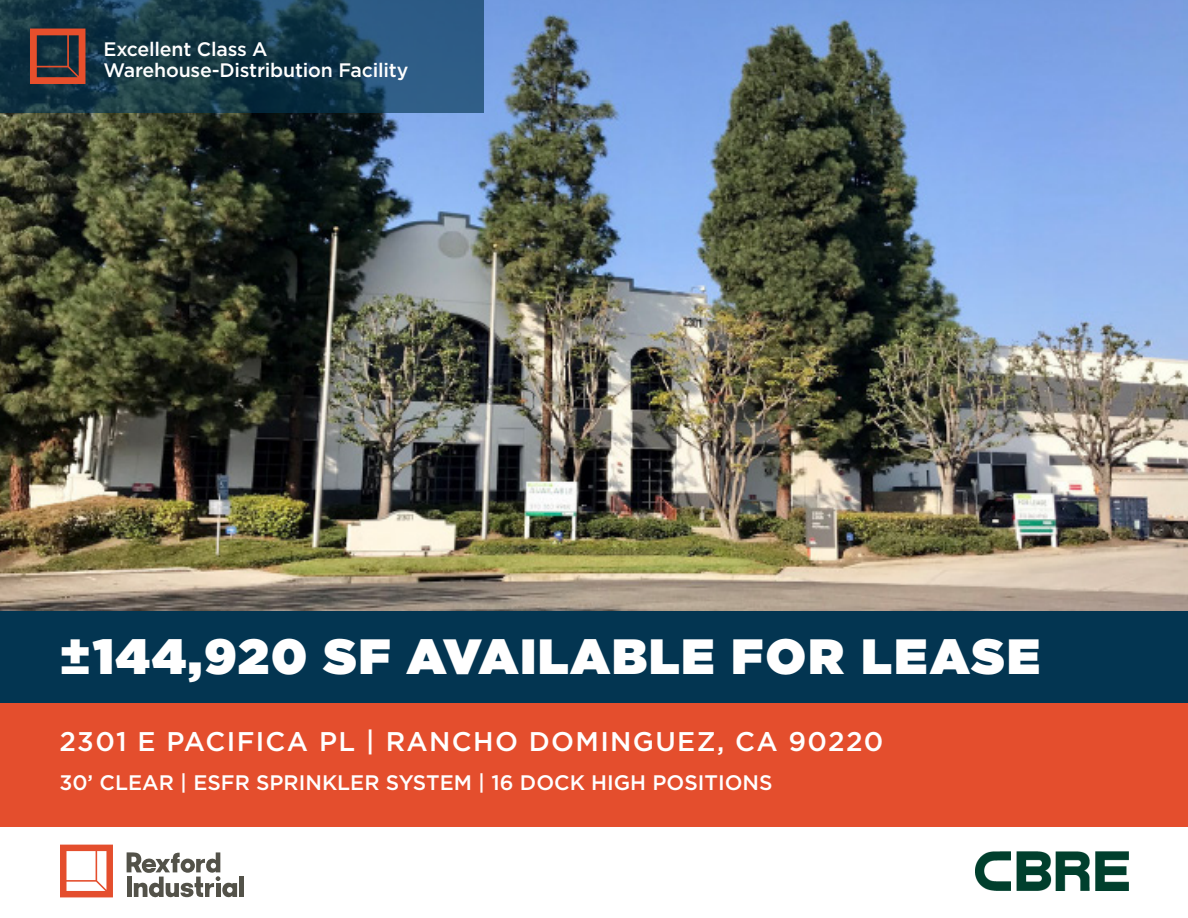
<style>
.page{position:relative;width:1188px;height:918px;background:#fff}
.page>*{position:absolute;margin:0;border:0;box-sizing:border-box;transform-origin:0 0}
.t1{font:900 49.5px "Gotham";letter-spacing:.04em;color:#fff}
.t2{font:500 27px "Gotham";letter-spacing:.05em;color:#fff}
.t3{font:500 21px "Gotham";color:#fff}
.t4{font:500 19.5px/21px "Gotham";letter-spacing:-.01em;color:#fff}
</style>
<div class="page">
<img style="left:0;top:0;width:1188px;height:611px">
<div style="left:0;top:700px;width:1188px;height:126px;background:#e44e2d"></div>
<div style="left:0;top:611px;width:1188px;height:92px;background:#033551"></div>
<svg style="left:60px;top:845px;width:53px;height:52px"></svg>
<div style="left:239px;top:877px;width:5px;height:20px;background:#535249"></div>
<svg style="left:127px;top:852px;width:110px;height:46px"></svg>
<img style="left:976px;top:852px;width:153px;height:38px">
<svg style="left:0;top:0;width:484px;height:113px;background:#1a4056"></svg>
<svg style="left:30px;top:29px;width:55px;height:55px;background:#723e36"></svg>
<p class="t4" style="left:104px;top:38px;width:306px">Excellent Class A<br>Warehouse-Distribution Facility</p>
<p class="t1" style="left:59px;top:621px;width:982px">±144,920 SF AVAILABLE FOR LEASE</p>
<p class="t2" style="left:59px;top:724px;width:826px">2301 E PACIFICA PL | RANCHO DOMINGUEZ, CA 90220</p>
<p class="t3" style="left:59px;top:769px;width:715px">30’ CLEAR | ESFR SPRINKLER SYSTEM | 16 DOCK HIGH POSITIONS</p>
</div>
